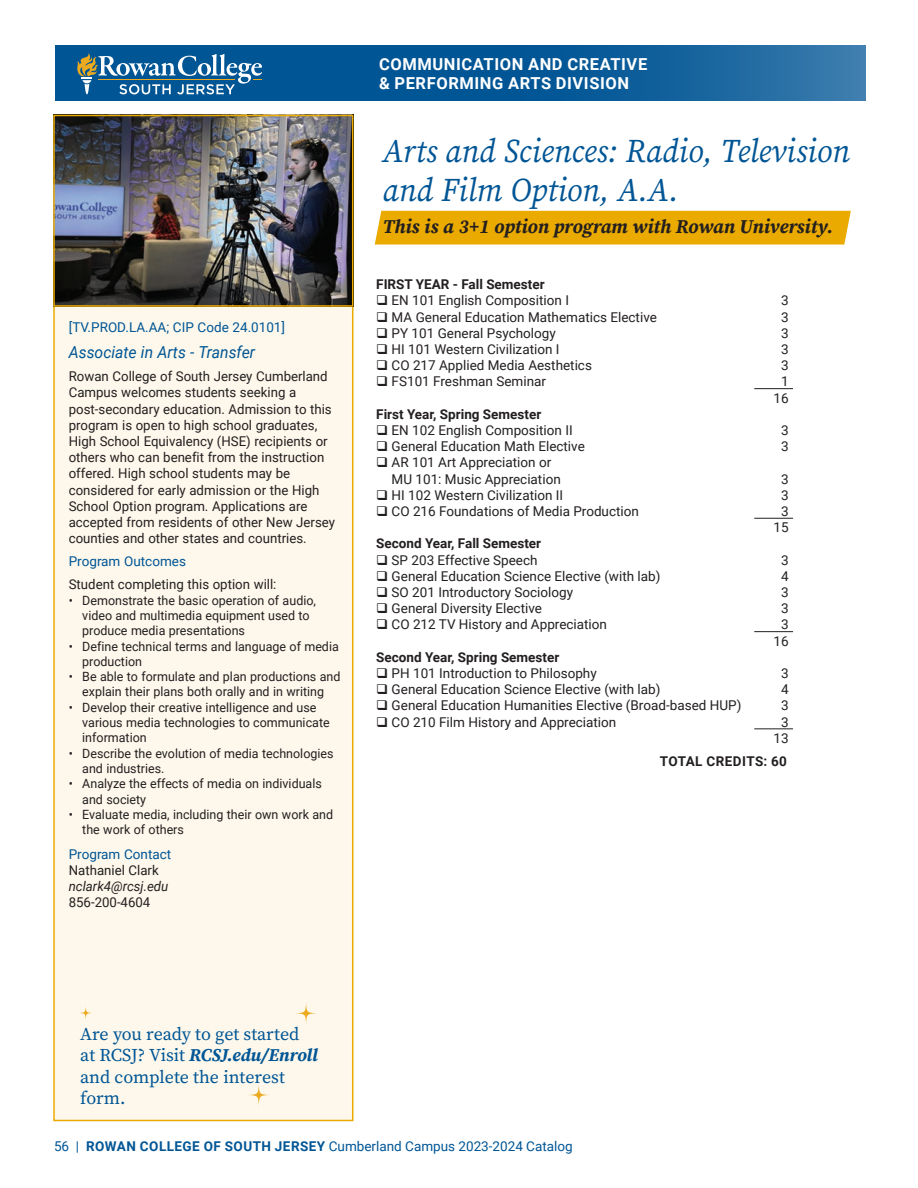
<style>
.page{position:relative;width:918px;height:1188px;background:#fff}
.page>*{position:absolute;margin:0;border:0;box-sizing:border-box;transform-origin:0 0}
.L3__ProgramHeadline{font:italic 33px/39.6px "Source Serif Pro";color:#005595;scale:.95 1}
.Catalog_text_8_5{font:italic 700 19.5px "Source Serif Pro";color:#231f20}
.t1{font:18px/21.6px "Source Serif Pro";color:#005595}
.t2{font:700 16.5px/19.8px "Roboto";letter-spacing:.035em;color:#fff}
._4b__Degree_Subhead{font:italic 16.5px "Roboto";color:#005595;scale:.95 1}
._3b_Course_names{font:13.5px/16.2px "Roboto";color:#231f20}
.Catalog_text_8_5-2{font:13.5px/16.2px "Roboto";color:#231f20}
.Total_Credits{font:700 13.5px "Roboto";color:#231f20}
._4c__Side_Text_Title{font:13.5px "Roboto";color:#005595}
._4c__Program_Learning_Outcomes{font:13.5px "Roboto";color:#005595}
.Catalog_text_8_5-3{font:italic 13.5px "Roboto";color:#231f20}
.Total_Credits-2{font:700 13.5px "Roboto";letter-spacing:.035em;color:#231f20}
.total_credits{font:13.5px "Roboto";color:#231f20}
.t3{font:12.75px/15.3px "Roboto";color:#231f20}
.s1{font-weight:700;font-style:italic}
.s2{font-weight:700}
</style>
<div class="page">
<div style="left:53px;top:115px;width:300px;height:1006px;background:#fdf8eb;border:2px solid #eaaa00"></div>
<svg style="left:248px;top:1084px;width:22px;height:22px"></svg>
<svg style="left:295px;top:1002px;width:22px;height:22px"></svg>
<svg style="left:79px;top:1006px;width:14px;height:14px"></svg>
<svg style="left:55px;top:45px;width:811px;height:56px;background:#0d5d9a"></svg>
<svg style="left:77px;top:53px;width:185px;height:41px;background:#417ca5"></svg>
<img style="left:56px;top:118px;width:294px;height:186px">
<div style="left:53px;top:115px;width:300px;height:192px;border:2px solid #eaaa00"></div>
<hr style="left:754px;top:388px;width:39px;height:1px;background:#231f20">
<hr style="left:754px;top:518px;width:39px;height:1px;background:#231f20">
<hr style="left:754px;top:631px;width:39px;height:1px;background:#231f20">
<hr style="left:754px;top:728px;width:39px;height:1px;background:#231f20">
<div style="left:375px;top:211px;width:476px;height:34px;background:#eaaa00"></div>
<p class="t2" style="left:379px;top:53px;width:270px">COMMUNICATION AND CREATIVE &amp; PERFORMING ARTS DIVISION</p>
<p class="_4c__Side_Text_Title" style="left:69px;top:318px;width:218px">[TV.PROD.LA.AA; CIP Code 24.0101]</p>
<p class="_4b__Degree_Subhead" style="left:69px;top:341px;width:198px">Associate in Arts - Transfer</p>
<p class="Catalog_text_8_5-2" style="left:69px;top:368px;width:268px">Rowan College of South Jersey Cumberland Campus welcomes students seeking a post-secondary education. Admission to this program is open to high school graduates, High School Equivalency (HSE) recipients or others who can benefit from the instruction offered. High school students may be considered for early admission or the High School Option program. Applications are accepted from residents of other New Jersey counties and other states and countries.</p>
<p class="_4c__Program_Learning_Outcomes" style="left:69px;top:552px;width:119px">Program Outcomes</p>
<p class="Catalog_text_8_5-2" style="left:69px;top:576px;width:209px">Student completing this option will:</p>
<p class="t3" style="left:82px;top:592px;width:235px;text-indent:-14px">• Demonstrate the basic operation of audio, video and multimedia equipment used to produce media presentations</p>
<p class="t3" style="left:82px;top:638px;width:258px;text-indent:-14px">• Define technical terms and language of media production</p>
<p class="t3" style="left:69px;top:668px;width:273px;text-align:center">• Be able to formulate and plan productions and explain their plans both orally and in writing</p>
<p class="t3" style="left:82px;top:699px;width:249px;text-indent:-14px">• Develop their creative intelligence and use various media technologies to communicate information</p>
<p class="t3" style="left:82px;top:745px;width:253px;text-indent:-14px">• Describe the evolution of media technologies and industries.</p>
<p class="t3" style="left:82px;top:776px;width:241px;text-indent:-14px">• Analyze the effects of media on individuals and society</p>
<p class="t3" style="left:82px;top:806px;width:252px;text-indent:-14px">• Evaluate media, including their own work and the work of others</p>
<p class="_4c__Program_Learning_Outcomes" style="left:69px;top:845px;width:104px">Program Contact</p>
<p class="Catalog_text_8_5-2" style="left:69px;top:862px;width:91px">Nathaniel Clark</p>
<p class="Catalog_text_8_5-3" style="left:69px;top:877px;width:101px">nclark4@rcsj.edu</p>
<p class="Catalog_text_8_5-2" style="left:69px;top:894px;width:83px">856-200-4604</p>
<p class="L3__ProgramHeadline" style="left:383px;top:131px;width:493px">Arts and Sciences: Radio, Television and Film Option, A.A.</p>
<p class="Catalog_text_8_5" style="left:383px;top:213px;width:452px">This is a 3+1 option program with Rowan University.</p>
<p class="Total_Credits" style="left:376px;top:275px;width:170px">FIRST YEAR - Fall Semester</p>
<p class="_3b_Course_names" style="left:376px;top:292px;width:194px">❑ EN 101 English Composition I</p>
<p class="_3b_Course_names" style="left:781px;top:292px;width:9px">3</p>
<p class="_3b_Course_names" style="left:376px;top:308px;width:282px">❑ MA General Education Mathematics Elective</p>
<p class="_3b_Course_names" style="left:781px;top:308px;width:9px">3</p>
<p class="_3b_Course_names" style="left:376px;top:324px;width:181px">❑ PY 101 General Psychology</p>
<p class="_3b_Course_names" style="left:781px;top:324px;width:9px">3</p>
<p class="_3b_Course_names" style="left:376px;top:341px;width:185px">❑ HI 101 Western Civilization I</p>
<p class="_3b_Course_names" style="left:781px;top:341px;width:9px">3</p>
<p class="_3b_Course_names" style="left:376px;top:357px;width:217px">❑ CO 217 Applied Media Aesthetics</p>
<p class="_3b_Course_names" style="left:781px;top:357px;width:9px">3</p>
<p class="_3b_Course_names" style="left:376px;top:373px;width:171px">❑ FS101 Freshman Seminar</p>
<p class="_3b_Course_names" style="left:781px;top:373px;width:9px">1</p>
<p class="total_credits" style="left:774px;top:388px;width:17px">16</p>
<p class="Total_Credits" style="left:376px;top:404px;width:167px">First Year, Spring Semester</p>
<p class="_3b_Course_names" style="left:376px;top:422px;width:198px">❑ EN 102 English Composition II</p>
<p class="_3b_Course_names" style="left:781px;top:422px;width:9px">3</p>
<p class="_3b_Course_names" style="left:376px;top:438px;width:210px">❑ General Education Math Elective</p>
<p class="_3b_Course_names" style="left:781px;top:438px;width:9px">3</p>
<p class="_3b_Course_names" style="left:392px;top:454px;width:171px;text-indent:-15px">❑ AR 101 Art Appreciation or<br>MU 101: Music Appreciation</p>
<p class="_3b_Course_names" style="left:781px;top:470px;width:9px">3</p>
<p class="_3b_Course_names" style="left:376px;top:486px;width:188px">❑ HI 102 Western Civilization II</p>
<p class="_3b_Course_names" style="left:781px;top:486px;width:9px">3</p>
<p class="_3b_Course_names" style="left:376px;top:503px;width:264px">❑ CO 216 Foundations of Media Production</p>
<p class="_3b_Course_names" style="left:781px;top:503px;width:9px">3</p>
<p class="total_credits" style="left:774px;top:518px;width:17px">15</p>
<p class="Total_Credits" style="left:376px;top:534px;width:166px">Second Year, Fall Semester</p>
<p class="_3b_Course_names" style="left:376px;top:551px;width:163px">❑ SP 203 Effective Speech</p>
<p class="_3b_Course_names" style="left:781px;top:551px;width:9px">3</p>
<p class="_3b_Course_names" style="left:376px;top:567px;width:286px">❑ General Education Science Elective (with lab)</p>
<p class="_3b_Course_names" style="left:781px;top:567px;width:9px">4</p>
<p class="_3b_Course_names" style="left:376px;top:584px;width:198px">❑ SO 201 Introductory Sociology</p>
<p class="_3b_Course_names" style="left:781px;top:584px;width:9px">3</p>
<p class="_3b_Course_names" style="left:376px;top:600px;width:167px">❑ General Diversity Elective</p>
<p class="_3b_Course_names" style="left:781px;top:600px;width:9px">3</p>
<p class="_3b_Course_names" style="left:376px;top:616px;width:232px">❑ CO 212 TV History and Appreciation</p>
<p class="_3b_Course_names" style="left:781px;top:616px;width:9px">3</p>
<p class="total_credits" style="left:774px;top:631px;width:17px">16</p>
<p class="Total_Credits" style="left:376px;top:647px;width:185px">Second Year, Spring Semester</p>
<p class="_3b_Course_names" style="left:376px;top:665px;width:222px">❑ PH 101 Introduction to Philosophy</p>
<p class="_3b_Course_names" style="left:781px;top:665px;width:9px">3</p>
<p class="_3b_Course_names" style="left:376px;top:681px;width:286px">❑ General Education Science Elective (with lab)</p>
<p class="_3b_Course_names" style="left:781px;top:681px;width:9px">4</p>
<p class="_3b_Course_names" style="left:376px;top:697px;width:367px">❑ General Education Humanities Elective (Broad-based HUP)</p>
<p class="_3b_Course_names" style="left:781px;top:697px;width:9px">3</p>
<p class="_3b_Course_names" style="left:376px;top:713px;width:242px">❑ CO 210 Film History and Appreciation</p>
<p class="_3b_Course_names" style="left:781px;top:713px;width:9px">3</p>
<p class="total_credits" style="left:774px;top:728px;width:17px">13</p>
<p class="Total_Credits-2" style="left:660px;top:751px;width:129px">TOTAL CREDITS: 60</p>
<h3 class="t1" style="left:80px;top:1023px;width:239px">Are you ready to get started at RCSJ? Visit <span class="s1">RCSJ.edu/Enroll </span>and complete the interest form.</h3>
<p class="_4c__Side_Text_Title" style="left:54px;top:1137px;width:520px">56 | <span class="s2">ROWAN COLLEGE OF SOUTH JERSEY</span> Cumberland Campus 2023-2024 Catalog</p>
</div>
